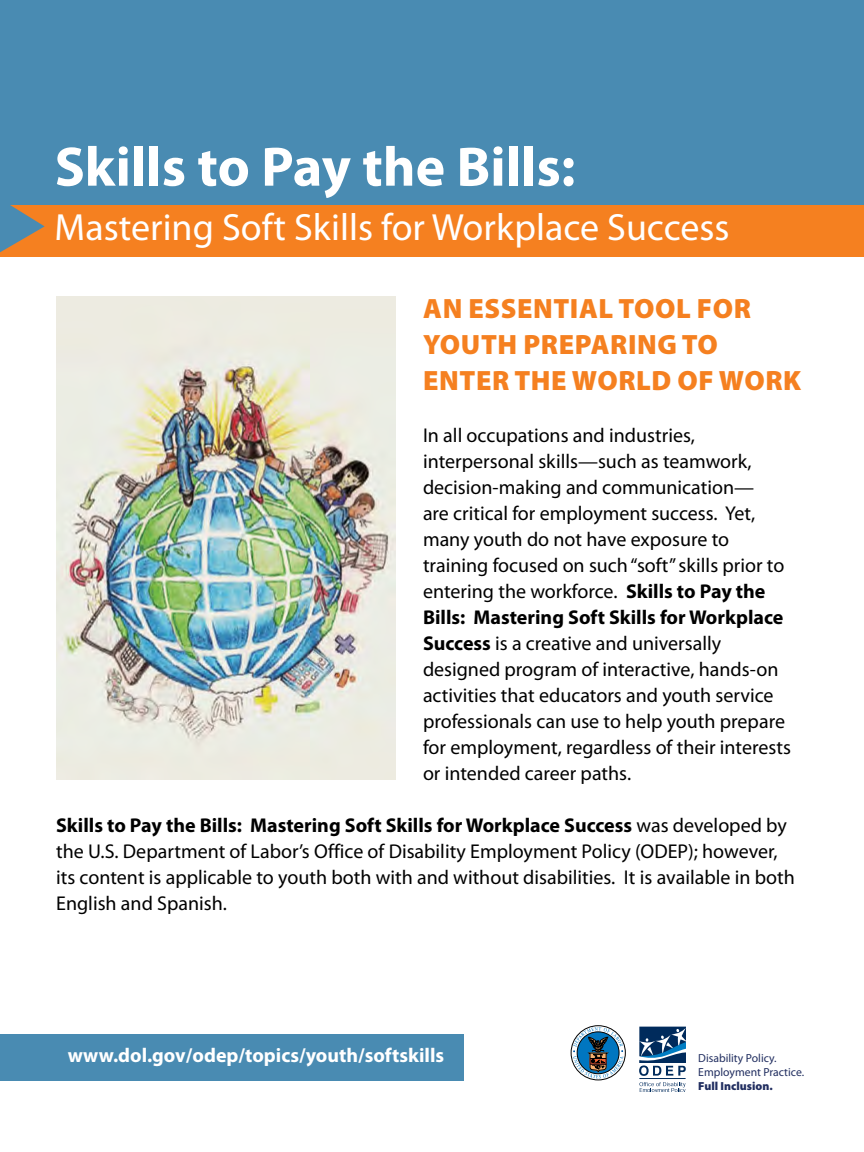
<style>
.page{position:relative;width:864px;height:1152px;background:#fff}
.page>*{position:absolute;margin:0;border:0;box-sizing:border-box;transform-origin:0 0}
.t1{font:700 56px "Myriad Pro";color:#fff}
.t2{font:38px "Myriad Pro";color:#fff}
.t3{font:900 28px/36px "Myriad Pro";letter-spacing:.02em;color:#f58020}
.t4{font:20px/26px "Myriad Pro";color:#000}
.t5{font:700 20px "Myriad Pro";color:#fff}
.t6{font:11.6px/14px "Myriad Pro";color:#212e60}
.s1{font-weight:700}
.s2{font-weight:900}
</style>
<div class="page">
<img style="left:56px;top:297px;width:340px;height:482px">
<div style="left:0;top:198px;width:864px;height:58px;background:#f58020"></div>
<div style="left:0;top:1035px;width:464px;height:46px;background:#498bb2"></div>
<div style="left:0;top:0;width:864px;height:204px;background:#498bb2"></div>
<svg style="left:0;top:204px;width:45px;height:48px"></svg>
<div style="left:571px;top:1025px;width:55px;height:55px;border:1px solid #000;border-radius:50%"></div>
<svg style="left:573px;top:1027px;width:50px;height:51px"></svg>
<svg style="left:639px;top:1082px;width:47px;height:10px"></svg>
<hr style="left:639px;top:1078px;width:47px;height:1px;background:#002b5c">
<div style="left:639px;top:1026px;width:47px;height:37px;background:#9dadc0"></div>
<svg style="left:639px;top:1027px;width:47px;height:49px"></svg>
<h1 class="t1" style="left:55px;top:130px;width:522px">Skills to Pay the Bills:</h1>
<h2 class="t2" style="left:55px;top:204px;width:677px">Mastering Soft Skills for Workplace Success</h2>
<p class="t3" style="left:423px;top:290px;width:380px">AN ESSENTIAL TOOL FOR<br>YOUTH PREPARING TO<br>ENTER THE WORLD OF WORK</p>
<p class="t4" style="left:423px;top:422px;width:369px">In all occupations and industries, interpersonal skills—such as teamwork, decision-making and communication—<br>are critical for employment success. Yet, many youth do not have exposure to training focused on such “soft” skills prior to entering the workforce. <span class="s1">Skills to Pay the Bills: Mastering Soft Skills for Workplace Success</span> is a creative and universally designed program of interactive, hands-on activities that educators and youth service professionals can use to help youth prepare for employment, regardless of their interests or intended career paths.</p>
<p class="t4" style="left:56px;top:812px;width:740px"><span class="s1">Skills to Pay the Bills: Mastering Soft Skills for Workplace Success</span> was developed by the U.S. Department of Labor’s Office of Disability Employment Policy (ODEP); however, its content is applicable to youth both with and without disabilities. It is available in both English and Spanish.</p>
<p class="t5" style="left:68px;top:1042px;width:378px">www.dol.gov/odep/topics/youth/softskills</p>
<p class="t6" style="left:698px;top:1051px;width:107px">Disability Policy.<br>Employment Practice.<br><span class="s2">FULL INCLUSION.</span></p>
</div>
